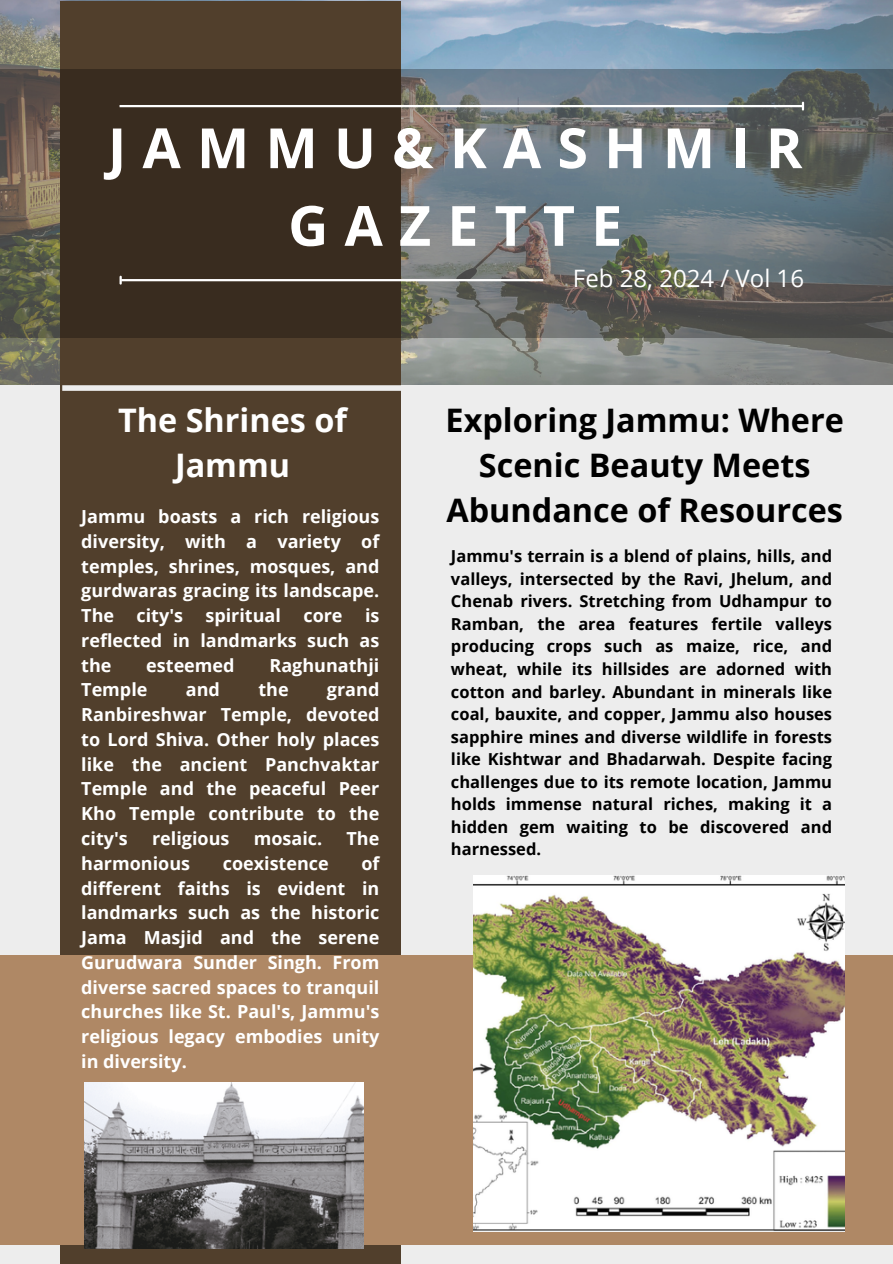
<style>
.page{position:relative;width:893px;height:1264px;background:#fff}
.page>*{position:absolute;margin:0;border:0;box-sizing:border-box;transform-origin:0 0}
.t1{font:700 55.5px/77.7px "Open Sans";letter-spacing:.29em;color:#fff;text-align:center}
.t2{font:700 32.4px/45px "Open Sans";color:#000;text-align:center}
.t3{font:700 32.4px/45px "Open Sans";color:#fff;text-align:center}
.t4{font:24px "Open Sans";color:#fff}
.t5{font:700 18px/24.8px "Open Sans";color:#fff;text-align:justify}
.t6{font:700 16.5px/22.5px "Open Sans";color:#000;text-align:justify}
</style>
<div class="page">
<div style="left:0;top:0;width:892px;height:1263px;background:#ededed"></div>
<img style="left:0;top:0;width:892px;height:385px">
<div style="left:60px;top:1px;width:340px;height:1262px;background:#513f2c"></div>
<svg style="left:0;top:69px;width:892px;height:268px;background:#565550"></svg>
<hr style="left:119px;top:105px;width:683px;height:2px;background:#fff">
<svg style="left:801px;top:103px;width:3px;height:6px"></svg>
<hr style="left:121px;top:279px;width:422px;height:2px;background:#fff">
<svg style="left:119px;top:277px;width:3px;height:6px"></svg>
<div style="left:62px;top:385px;width:341px;height:6px;background:#ededed"></div>
<div style="left:0;top:955px;width:892px;height:289px;background:#af8865"></div>
<img style="left:473px;top:876px;width:371px;height:355px">
<img style="left:84px;top:1082px;width:279px;height:166px">
<h2 class="t1" style="left:108px;top:108px;width:696px">JAMMU&amp;KASHMIR<br>GAZETTE</h2>
<p class="t3" style="left:118px;top:397px;width:230px">The Shrines of<br>Jammu</p>
<p class="t5" style="left:81px;top:503px;width:299px">Jammu boasts a rich religious diversity, with a variety of temples, shrines, mosques, and gurdwaras gracing its landscape.<br>The city's spiritual core is reflected in landmarks such as the</p>
<p class="t5" style="left:146px;top:652px;width:90px">esteemed</p>
<p class="t5" style="left:269px;top:652px;width:111px">Raghunathji</p>
<p class="t5" style="left:81px;top:677px;width:68px">Temple</p>
<p class="t5" style="left:186px;top:677px;width:36px">and</p>
<p class="t5" style="left:258px;top:677px;width:32px">the</p>
<p class="t5" style="left:81px;top:677px;width:299px;text-indent:246px">grand Ranbireshwar Temple, devoted to Lord Shiva. Other holy places like the ancient Panchvaktar Temple and the peaceful Peer Kho Temple contribute to the city's</p>
<p class="t5" style="left:152px;top:825px;width:79px">religious</p>
<p class="t5" style="left:254px;top:825px;width:70px">mosaic.</p>
<p class="t5" style="left:346px;top:825px;width:34px">The</p>
<p class="t5" style="left:81px;top:850px;width:110px">harmonious</p>
<p class="t5" style="left:223px;top:850px;width:107px">coexistence</p>
<p class="t5" style="left:81px;top:850px;width:299px;text-indent:280px">of different faiths is evident in landmarks such as the historic Jama Masjid and the serene Gurudwara Sunder Singh. From diverse sacred spaces to tranquil churches like St. Paul's, Jammu's religious legacy embodies unity in diversity.</p>
<h1 class="t4" style="left:573px;top:262px;width:232px">Feb 28, 2024 / Vol 16</h1>
<p class="t2" style="left:445px;top:397px;width:400px">Exploring Jammu: Where<br>Scenic Beauty Meets<br>Abundance of Resources</p>
<h2 class="t6" style="left:451px;top:545px;width:382px">Jammu's terrain is a blend of plains, hills, and valleys, intersected by the Ravi, Jhelum, and Chenab rivers. Stretching from Udhampur to Ramban, the area features fertile valleys producing crops such as maize, rice, and wheat, while its hillsides are adorned with cotton and barley. Abundant in minerals like coal, bauxite, and copper, Jammu also houses sapphire mines and diverse wildlife in forests like Kishtwar and Bhadarwah. Despite facing challenges due to its remote location, Jammu holds immense natural riches, making it a hidden gem waiting to be discovered and harnessed.</h2>
</div>
